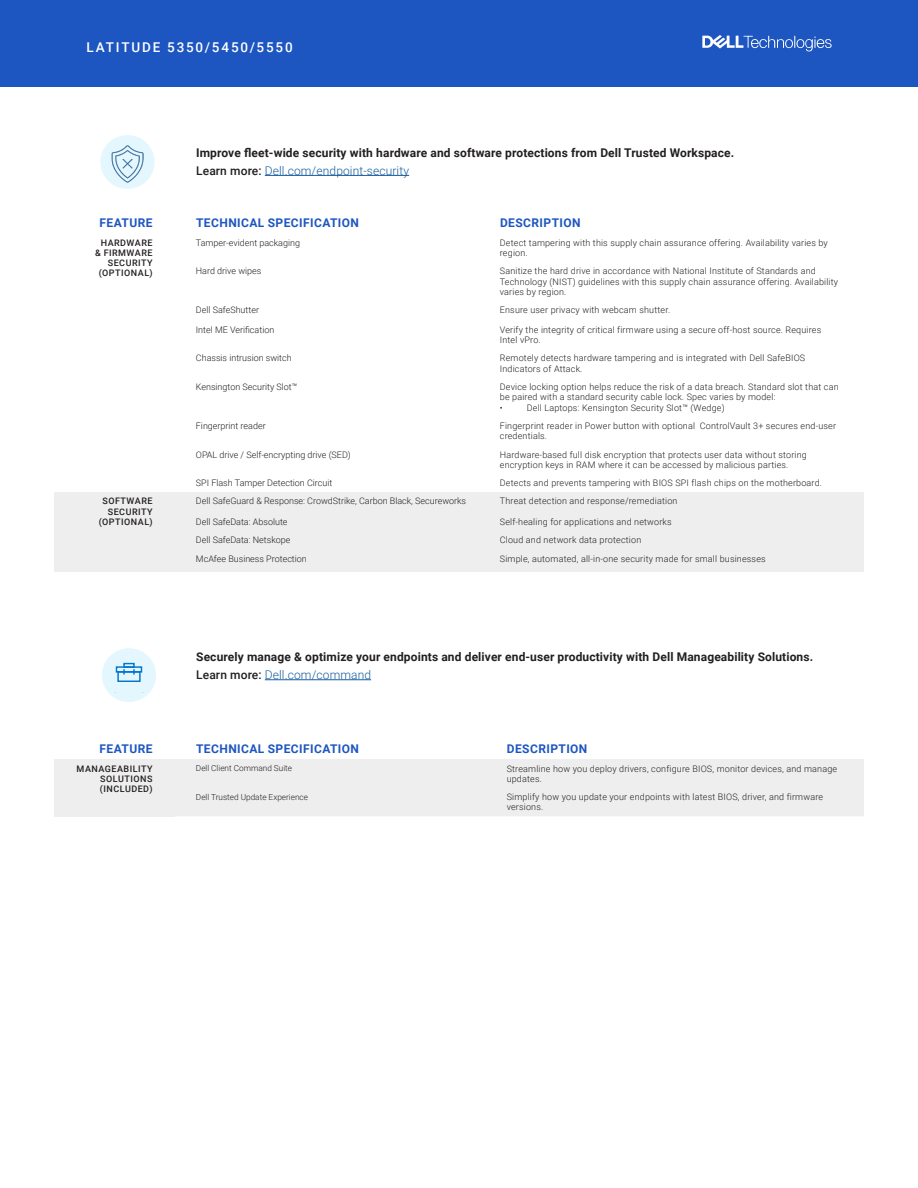
<style>
.page{position:relative;width:918px;height:1188px;background:#fff}
.page>*{position:absolute;margin:0;border:0;box-sizing:border-box;transform-origin:0 0}
.t1{font:500 13.5px "Roboto";letter-spacing:.14em;color:#fff}
.t2{font:700 12px "Roboto";letter-spacing:.01em;color:#231f20}
.t3{font:700 12px "Roboto";letter-spacing:.035em;color:#1d56c0}
.t4{font:300 12px "Roboto";letter-spacing:.01em;color:#175d9e}
.t5{font:300 9px/10.2px "Roboto";letter-spacing:.02em;color:#231f20}
.t6{font:300 9px "Roboto";color:#231f20}
.t7{font:500 9px/10.2px "Roboto";letter-spacing:.055em;color:#231f20;text-align:right}
.t8{font:300 8.25px "Roboto";color:#231f20}
.s1{font-weight:500;color:#231f20}
</style>
<div class="page">
<div style="left:54px;top:492px;width:810px;height:80px;background:#eee"></div>
<hr style="left:265px;top:175px;width:144px;height:1px;background:#175d9e">
<div style="left:100px;top:135px;width:54px;height:54px;background:#e5f7fe;border-radius:50%"></div>
<img style="left:106px;top:143px;width:43px;height:42px">
<div style="left:0;top:0;width:918px;height:86px;background:#1d56c0"></div>
<svg style="left:702px;top:35px;width:130px;height:16px"></svg>
<hr style="left:265px;top:679px;width:106px;height:1px;background:#175d9e">
<div style="left:102px;top:648px;width:54px;height:54px;background:#e5f7fe;border-radius:50%"></div>
<div style="left:54px;top:759px;width:120px;height:57px;background:#eee"></div>
<div style="left:174px;top:759px;width:690px;height:57px;background:#eee"></div>
<div style="left:116px;top:666px;width:26px;height:7px;border:1px solid #0076ce"></div>
<div style="left:123px;top:663px;width:12px;height:5px;border:1px solid #0076ce"></div>
<div style="left:117px;top:671px;width:24px;height:11px;border:1px solid #0076ce"></div>
<svg style="left:133px;top:669px;width:2px;height:6px"></svg>
<svg style="left:123px;top:669px;width:2px;height:6px"></svg>
<p class="t1" style="left:86px;top:38px;width:208px">LATITUDE 5350/5450/5550</p>
<p class="t2" style="left:196px;top:144px;width:540px">Improve fleet-wide security with hardware and software protections from Dell Trusted Workspace.</p>
<p class="t4" style="left:196px;top:162px;width:214px"><span class="s1">Learn more:</span> Dell.com/endpoint-security</p>
<p class="t3" style="left:100px;top:215px;width:54px">FEATURE</p>
<p class="t3" style="left:196px;top:215px;width:164px">TECHNICAL SPECIFICATION</p>
<p class="t3" style="left:500px;top:215px;width:82px">DESCRIPTION</p>
<p class="t7" style="left:95px;top:237px;width:59px">HARDWARE &amp; FIRMWARE<br>SECURITY (OPTIONAL)</p>
<p class="t6" style="left:196px;top:236px;width:106px">Tamper-evident packaging</p>
<p class="t5" style="left:500px;top:237px;width:330px">Detect tampering with this supply chain assurance offering. Availability varies by region.</p>
<p class="t6" style="left:196px;top:265px;width:67px">Hard drive wipes</p>
<p class="t5" style="left:500px;top:266px;width:340px">Sanitize the hard drive in accordance with National Institute of Standards and<br>Technology (NIST) guidelines with this supply chain assurance offering. Availability varies by region.</p>
<p class="t6" style="left:196px;top:304px;width:65px">Dell SafeShutter</p>
<p class="t5" style="left:500px;top:305px;width:172px">Ensure user privacy with webcam shutter.</p>
<p class="t6" style="left:196px;top:323px;width:80px">Intel ME Verification</p>
<p class="t5" style="left:500px;top:324px;width:323px">Verify the integrity of critical firmware using a secure off-host source. Requires<br>Intel vPro.</p>
<p class="t6" style="left:196px;top:352px;width:97px">Chassis intrusion switch</p>
<p class="t5" style="left:500px;top:353px;width:307px">Remotely detects hardware tampering and is integrated with Dell SafeBIOS<br>Indicators of Attack.</p>
<p class="t6" style="left:196px;top:381px;width:103px">Kensington Security Slot™</p>
<p class="t5" style="left:500px;top:381px;width:340px">Device locking option helps reduce the risk of a data breach. Standard slot that can be paired with a standard security cable lock. Spec varies by model:</p>
<p class="t5" style="left:500px;top:402px;width:4px">•</p>
<p class="t5" style="left:527px;top:402px;width:199px">Dell Laptops: Kensington Security Slot™ (Wedge)</p>
<p class="t6" style="left:196px;top:419px;width:71px">Fingerprint reader</p>
<p class="t5" style="left:500px;top:420px;width:338px">Fingerprint reader in Power button with optional ControlVault 3+ secures end-user credentials.</p>
<p class="t6" style="left:196px;top:448px;width:156px">OPAL drive / Self-encrypting drive (SED)</p>
<p class="t5" style="left:500px;top:449px;width:309px">Hardware-based full disk encryption that protects user data without storing encryption keys in RAM where it can be accessed by malicious parties.</p>
<p class="t6" style="left:196px;top:477px;width:138px">SPI Flash Tamper Detection Circuit</p>
<p class="t5" style="left:500px;top:477px;width:324px">Detects and prevents tampering with BIOS SPI flash chips on the motherboard.</p>
<p class="t7" style="left:99px;top:496px;width:55px">SOFTWARE<br>SECURITY (OPTIONAL)</p>
<p class="t6" style="left:196px;top:495px;width:272px">Dell SafeGuard &amp; Response: CrowdStrike, Carbon Black, Secureworks</p>
<p class="t5" style="left:500px;top:496px;width:179px">Threat detection and response/remediation</p>
<p class="t6" style="left:196px;top:516px;width:93px">Dell SafeData: Absolute</p>
<p class="t5" style="left:500px;top:516px;width:173px">Self-healing for applications and networks</p>
<p class="t6" style="left:196px;top:534px;width:96px">Dell SafeData: Netskope</p>
<p class="t5" style="left:500px;top:535px;width:143px">Cloud and network data protection</p>
<p class="t6" style="left:196px;top:552px;width:112px">McAfee Business Protection</p>
<p class="t5" style="left:500px;top:553px;width:267px">Simple, automated, all-in-one security made for small businesses</p>
<p class="t2" style="left:196px;top:648px;width:619px">Securely manage &amp; optimize your endpoints and deliver end-user productivity with Dell Manageability Solutions.</p>
<p class="t4" style="left:196px;top:666px;width:176px"><span class="s1">Learn more:</span> Dell.com/command</p>
<p class="t3" style="left:100px;top:740px;width:54px">FEATURE</p>
<p class="t3" style="left:196px;top:740px;width:164px">TECHNICAL SPECIFICATION</p>
<p class="t3" style="left:507px;top:740px;width:82px">DESCRIPTION</p>
<p class="t7" style="left:100px;top:763px;width:54px;text-align:justify;text-indent:-23px">MANAGEABILITY SOLUTIONS (INCLUDED)</p>
<p class="t8" style="left:196px;top:762px;width:98px">Dell Client Command Suite</p>
<p class="t5" style="left:507px;top:763px;width:332px">Streamline how you deploy drivers, configure BIOS, monitor devices, and manage updates.</p>
<p class="t8" style="left:196px;top:791px;width:114px">Dell Trusted Update Experience</p>
<p class="t5" style="left:507px;top:791px;width:318px">Simplify how you update your endpoints with latest BIOS, driver, and firmware versions.</p>
</div>
